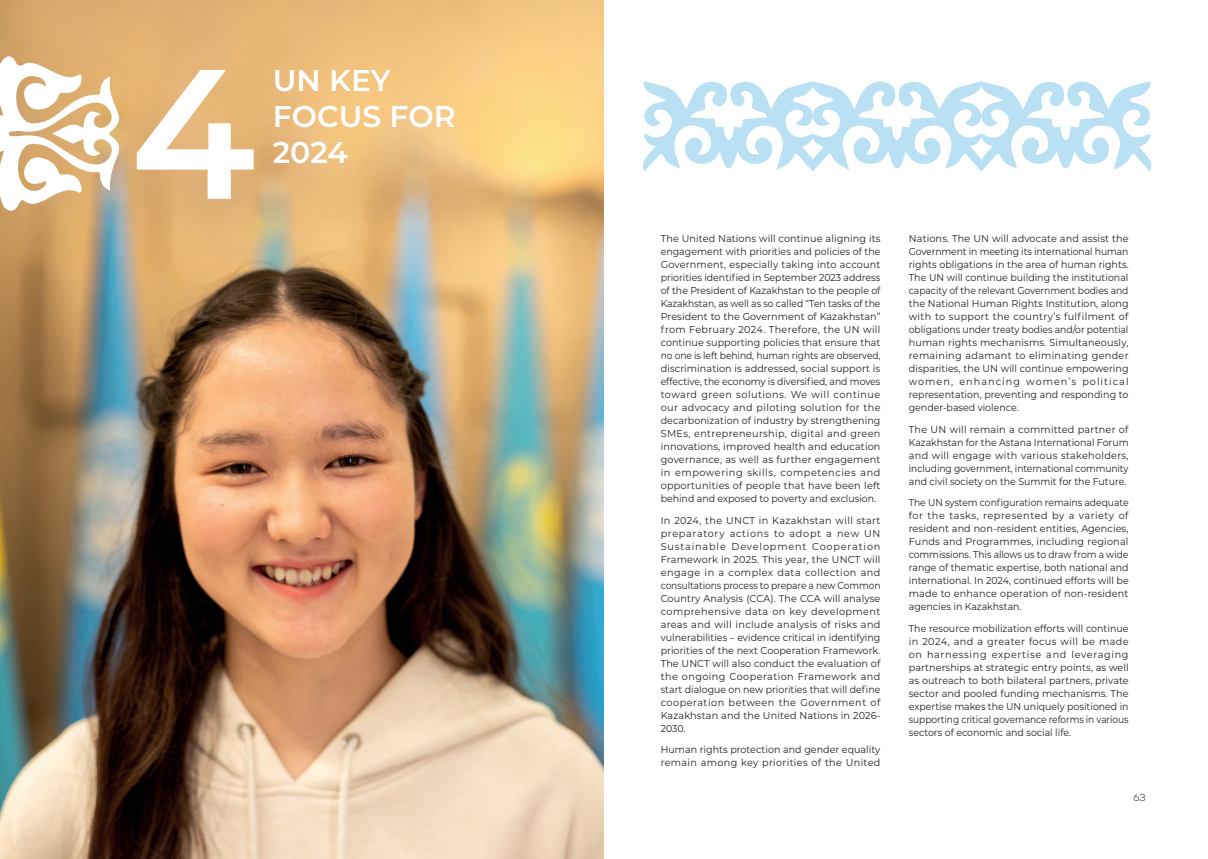
<style>
.page{position:relative;width:1208px;height:859px;background:#fff}
.page>*{position:absolute;margin:0;border:0;box-sizing:border-box;transform-origin:0 0}
.t1{font:600 184.3px "Montserrat";color:#fff}
.t2{font:600 30px/36px "Montserrat";letter-spacing:-.005em;color:#fff}
.t3{font:10px/13px "Montserrat";color:#231f20;text-align:justify}
.t4{font:10px/13px "Montserrat";color:#231f20;text-align:justify;scale:.94 1}
.t5{font:10px/13px "Montserrat";color:#231f20;text-align:justify;scale:.92 1}
.t6{font:10px/13px "Montserrat";color:#231f20;scale:.95 1}
.t7{font:300 10px "Stolzl";color:#231f20}
</style>
<div class="page">
<img style="left:0;top:0;width:604px;height:859px">
<svg style="left:0;top:55px;width:121px;height:156px"></svg>
<svg style="left:643px;top:81px;width:509px;height:91px"></svg>
<h1 class="t1" style="left:131px;top:3px;width:127px">4</h1>
<h2 class="t2" style="left:273px;top:61px;width:184px">UN KEY<br>FOCUS FOR<br>2024</h2>
<p class="t3" style="left:660px;top:232px;width:221px">The United Nations will continue aligning its engagement with priorities and policies of the Government, especially taking into account priorities identified in September 2023 address of the President of Kazakhstan to the people of Kazakhstan, as well as so called “Ten tasks of the President to the Government of Kazakhstan” from February 2024. Therefore, the UN will continue supporting policies that ensure that no one is left behind, human rights are observed, discrimination is addressed, social support is effective, the economy is diversified, and moves toward green solutions. We will continue our advocacy and piloting solution for the decarbonization of industry by strengthening SMEs, entrepreneurship, digital and green innovations, improved health and education governance, as well as further engagement in empowering skills, competencies and opportunities of people that have been left behind and exposed to poverty and exclusion.</p>
<p class="t3" style="left:660px;top:513px;width:221px">In 2024, the UNCT in Kazakhstan will start preparatory actions to adopt a new UN Sustainable Development Cooperation Framework in 2025. This year, the UNCT will engage in a complex data collection and consultations process to prepare a new Common Country Analysis (CCA). The CCA will analyse comprehensive data on key development areas and will include analysis of risks and vulnerabilities – evidence critical in identifying priorities of the next Cooperation Framework.<br>The UNCT will also conduct the evaluation of the ongoing Cooperation Framework and start dialogue on new priorities that will define cooperation between the Government of Kazakhstan and the United Nations in 2026- 2030.</p>
<p class="t6" style="left:660px;top:743px;width:233px">Human rights protection and gender equality remain among key priorities of the United</p>
<p class="t3" style="left:909px;top:232px;width:221px">Nations. The UN will advocate and assist the Government in meeting its international human rights obligations in the area of human rights.<br>The UN will continue building the institutional capacity of the relevant Government bodies and the National Human Rights Institution, along with to support the country’s fulfilment of obligations under treaty bodies and/or potential human rights mechanisms. Simultaneously, remaining adamant to eliminating gender disparities, the UN will continue empowering women, enhancing women’s political representation, preventing and responding to gender-based violence.</p>
<p class="t3" style="left:909px;top:422px;width:221px">The UN will remain a committed partner of Kazakhstan for the Astana International Forum and will engage with various stakeholders, including government, international community and civil society on the Summit for the Future.</p>
<p class="t5" style="left:909px;top:496px;width:240px">The UN system configuration remains adequate for the tasks, represented by a variety of resident and non-resident entities, Agencies, Funds and Programmes, including regional commissions. This allows us to draw from a wide range of thematic expertise, both national and international. In 2024, continued efforts will be made to enhance operation of non-resident agencies in Kazakhstan.</p>
<p class="t4" style="left:909px;top:621px;width:235px">The resource mobilization efforts will continue in 2024, and a greater focus will be made on harnessing expertise and leveraging partnerships at strategic entry points, as well as outreach to both bilateral partners, private sector and pooled funding mechanisms. The expertise makes the UN uniquely positioned in supporting critical governance reforms in various sectors of economic and social life.</p>
<p class="t7" style="left:1133px;top:790px;width:14px">63</p>
</div>
